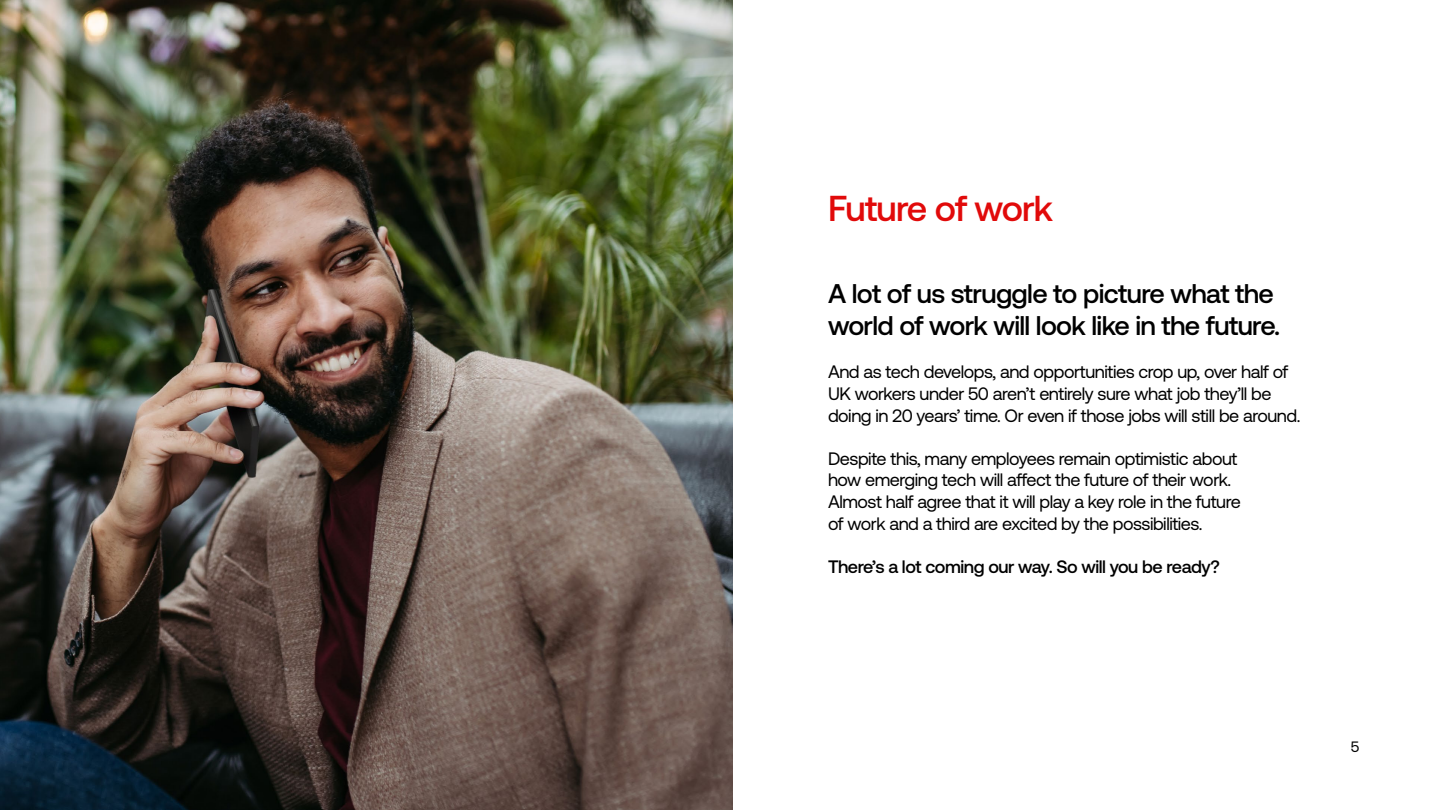
<style>
.page{position:relative;width:1440px;height:810px;background:#fff}
.page>*{position:absolute;margin:0;border:0;box-sizing:border-box;transform-origin:0 0}
.t1{font:500 36px "Aeonik Pro";letter-spacing:-.025em;color:#e10a0a}
.t2{font:500 27px/32.4px "Aeonik Pro";letter-spacing:-.025em;color:#000}
.t3{font:18px/21.6px "Aeonik Pro";letter-spacing:-.025em;color:#000}
.t4{font:500 18px "Aeonik Pro";letter-spacing:-.025em;color:#000}
.t5{font:15px "Aeonik Pro";color:#000}
</style>
<div class="page">
<img style="left:0;top:0;width:732px;height:810px">
<h1 class="t1" style="left:828px;top:189px;width:226px">Future of work</h1>
<h2 class="t2" style="left:828px;top:277px;width:454px">A lot of us struggle to picture what the world of work will look like in the future.</h2>
<p class="t3" style="left:828px;top:361px;width:474px">And as tech develops, and opportunities crop up, over half of<br>UK workers under 50 aren’t entirely sure what job they’ll be doing in 20 years’ time. Or even if those jobs will still be around.</p>
<p class="t3" style="left:828px;top:448px;width:414px">Despite this, many employees remain optimistic about how emerging tech will affect the future of their work.<br>Almost half agree that it will play a key role in the future of work and a third are excited by the possibilities.</p>
<p class="t4" style="left:828px;top:557px;width:394px">There’s a lot coming our way. So will you be ready?</p>
<p class="t5" style="left:1351px;top:738px;width:10px">5</p>
</div>
